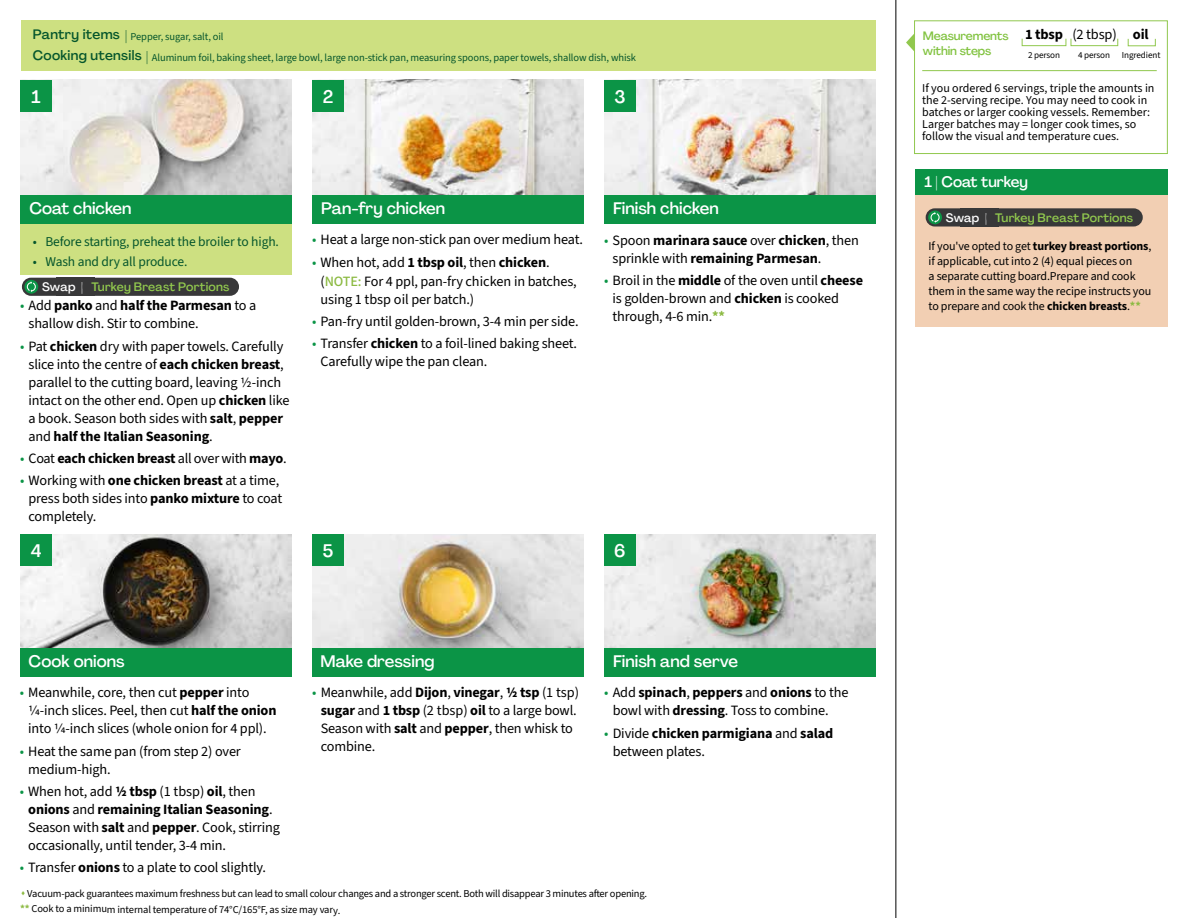
<style>
.page{position:relative;width:1188px;height:918px;background:#fff}
.page>*{position:absolute;margin:0;border:0;box-sizing:border-box;transform-origin:0 0}
.t1{font:500 18px "Agrandir";color:#fff}
.t2{font:500 16.5px "Agrandir";color:#fff}
.t3{font:500 15px "Agrandir";color:#fff}
.t4{font:700 14.4px "Source Sans 3";letter-spacing:-.01em;color:#000}
.t5{font:14.25px/18px "Source Sans 3";letter-spacing:-.01em;color:#000}
.t6{font:700 14.25px/18px "Source Sans 3";letter-spacing:-.01em;color:#000}
.t7{font:13.5px "Source Sans 3";letter-spacing:-.01em;color:#05562c}
.t8{font:500 13.5px "Agrandir";letter-spacing:.025em;color:#05562c}
.t9{font:500 12.15px "Agrandir";letter-spacing:.01em;color:#91c84e}
.t10{font:12px/12px "Source Sans 3";letter-spacing:-.01em;color:#000}
.t11{font:500 12px/15.8px "Agrandir";letter-spacing:-.01em;color:#82c341}
.t12{font:10.5px/15.8px "Source Sans 3";letter-spacing:-.02em;color:#000}
.t13{font:10.5px "Source Sans 3";letter-spacing:-.01em;color:#05562c}
.t14{font:9.15px "Source Sans 3";letter-spacing:-.01em;color:#000}
.s1{font-family:"Agrandir";font-weight:500;font-size:13.5px}
.s2{color:#fff}
.s3{color:#0b9446}
.s4{font-weight:700}
.s5{font-weight:400;color:#0b9446}
.s6{font-weight:400}
.s7{font-weight:500;color:#8cba42}
.s8{font-weight:700;color:#8cba42}
.s9{color:#8cba42}
</style>
<div class="page">
<img style="left:20px;top:534px;width:272px;height:114px">
<img style="left:312px;top:534px;width:272px;height:114px">
<img style="left:604px;top:534px;width:272px;height:114px">
<img style="left:20px;top:80px;width:272px;height:115px">
<img style="left:312px;top:80px;width:272px;height:115px">
<img style="left:604px;top:80px;width:272px;height:115px">
<div style="left:312px;top:195px;width:272px;height:29px;background:#0b9446"></div>
<div style="left:20px;top:195px;width:272px;height:29px;background:#0b9446"></div>
<div style="left:20px;top:648px;width:272px;height:28px;background:#0b9446"></div>
<div style="left:312px;top:648px;width:272px;height:28px;background:#0b9446"></div>
<div style="left:604px;top:648px;width:272px;height:28px;background:#0b9446"></div>
<div style="left:604px;top:195px;width:272px;height:29px;background:#0b9446"></div>
<div style="left:21px;top:20px;width:855px;height:51px;background:#cde081"></div>
<div style="left:20px;top:224px;width:272px;height:50px;background:#cde081"></div>
<hr style="left:896px;top:0;width:1px;height:918px;background:#000">
<div style="left:20px;top:535px;width:32px;height:31px;background:#0b9446"></div>
<div style="left:20px;top:80px;width:32px;height:32px;background:#0b9446"></div>
<div style="left:312px;top:535px;width:32px;height:31px;background:#0b9446"></div>
<div style="left:312px;top:80px;width:32px;height:32px;background:#0b9446"></div>
<div style="left:604px;top:535px;width:32px;height:31px;background:#0b9446"></div>
<div style="left:604px;top:80px;width:32px;height:32px;background:#0b9446"></div>
<div style="left:914px;top:20px;width:254px;height:134px;border:1px solid #91c84e"></div>
<div style="left:1022px;top:38px;width:44px;height:8px;border:1px solid #91c84e"></div>
<div style="left:1071px;top:38px;width:47px;height:8px;border:1px solid #91c84e"></div>
<div style="left:1128px;top:38px;width:28px;height:8px;border:1px solid #91c84e"></div>
<svg style="left:906px;top:33px;width:9px;height:19px"></svg>
<hr style="left:922px;top:70px;width:235px;height:1px;background:#91c84e">
<div style="left:916px;top:195px;width:252px;height:132px;background:#f2cfb3"></div>
<div style="left:916px;top:169px;width:252px;height:26px;background:#0b9446"></div>
<div style="left:961px;top:208px;width:38px;height:19px;background:#383839"></div>
<div style="left:926px;top:208px;width:70px;height:19px;background:#383839;border-radius:9px"></div>
<svg style="left:928px;top:210px;width:14px;height:14px"></svg>
<svg style="left:931px;top:212px;width:9px;height:11px"></svg>
<div style="left:986px;top:208px;width:157px;height:19px;background:#383839;border-radius:9px"></div>
<div style="left:57px;top:278px;width:38px;height:18px;background:#383839"></div>
<div style="left:22px;top:278px;width:70px;height:18px;background:#383839;border-radius:9px"></div>
<svg style="left:24px;top:280px;width:14px;height:14px"></svg>
<svg style="left:27px;top:281px;width:9px;height:11px"></svg>
<div style="left:83px;top:278px;width:156px;height:18px;background:#383839;border-radius:9px"></div>
<p class="t13" style="left:33px;top:30px;width:192px"><span class="s1">Pantry items |</span> Pepper, sugar, salt, oil</p>
<p class="t8" style="left:33px;top:47px;width:110px">Cooking utensils</p>
<p class="t13" style="left:146px;top:51px;width:491px"><span class="s1">|</span> Aluminum foil, baking sheet, large bowl, large non-stick pan, measuring spoons, paper towels, shallow dish, whisk</p>
<p class="t1" style="left:32px;top:86px;width:11px">1</p>
<p class="t1" style="left:323px;top:86px;width:12px">2</p>
<p class="t1" style="left:614px;top:85px;width:13px">3</p>
<p class="t2" style="left:29px;top:198px;width:104px">Coat chicken</p>
<p class="t7" style="left:33px;top:233px;width:248px">• Before starting, preheat the broiler to high.</p>
<p class="t7" style="left:33px;top:253px;width:156px">• Wash and dry all produce.</p>
<p class="t9" style="left:42px;top:279px;width:189px"><span class="s2">Swap |</span> Turkey Breast Portions</p>
<p class="t5" style="left:29px;top:297px;width:229px;text-indent:-9px"><span class="s3">•</span> Add <span class="s4">panko</span> and <span class="s4">half the Parmesan</span> to a shallow dish. Stir to combine.</p>
<p class="t5" style="left:29px;top:337px;width:263px;text-indent:-9px"><span class="s3">•</span> Pat <span class="s4">chicken</span> dry with paper towels. Carefully slice into the centre of <span class="s4">each chicken breast</span>, parallel to the cutting board, leaving 1/2-inch intact on the other end. Open up <span class="s4">chicken</span> like a book. Season both sides with <span class="s4">salt</span>, <span class="s4">pepper </span>and <span class="s4">half the Italian Seasoning</span>.</p>
<p class="t6" style="left:20px;top:449px;width:268px"><span class="s5">•</span> <span class="s6">Coat</span> each chicken breast <span class="s6">all over with</span> mayo<span class="s6">.</span></p>
<p class="t5" style="left:29px;top:471px;width:255px;text-indent:-9px"><span class="s3">•</span> Working with <span class="s4">one chicken breast</span> at a time, press both sides into <span class="s4">panko mixture</span> to coat completely.</p>
<p class="t1" style="left:31px;top:540px;width:12px">4</p>
<p class="t2" style="left:321px;top:198px;width:125px">Pan-fry chicken</p>
<p class="t2" style="left:613px;top:198px;width:107px">Finish chicken</p>
<p class="t5" style="left:312px;top:231px;width:272px"><span class="s3">•</span> Heat a large non-stick pan over medium heat.</p>
<p class="t5" style="left:321px;top:253px;width:258px;line-height:18.5px;text-indent:-9px"><span class="s3">•</span> When hot, add <span class="s4">1 tbsp oil</span>, then <span class="s4">chicken</span>. (<span class="s7">NOTE:</span> For 4 ppl, pan-fry chicken in batches, using 1 tbsp oil per batch.)</p>
<p class="t5" style="left:312px;top:312px;width:268px"><span class="s3">•</span> Pan-fry until golden-brown, 3-4 min per side.</p>
<p class="t5" style="left:321px;top:334px;width:258px;text-indent:-9px"><span class="s3">•</span> Transfer <span class="s4">chicken</span> to a foil-lined baking sheet.<br>Carefully wipe the pan clean.</p>
<p class="t6" style="left:613px;top:231px;width:248px;text-indent:-9px"><span class="s5">•</span> <span class="s6">Spoon</span> marinara sauce <span class="s6">over</span> chicken<span class="s6">, then sprinkle with</span> remaining Parmesan<span class="s6">.</span></p>
<p class="t5" style="left:613px;top:271px;width:252px;text-indent:-9px"><span class="s3">•</span> Broil in the <span class="s4">middle</span> of the oven until <span class="s4">cheese </span>is golden-brown and <span class="s4">chicken</span> is cooked through, 4-6 min.<span class="s8">**</span></p>
<p class="t1" style="left:323px;top:540px;width:12px">5</p>
<p class="t1" style="left:614px;top:540px;width:13px">6</p>
<p class="t2" style="left:29px;top:651px;width:97px">Cook onions</p>
<p class="t2" style="left:321px;top:651px;width:115px">Make dressing</p>
<p class="t2" style="left:613px;top:651px;width:127px">Finish and serve</p>
<p class="t5" style="left:28px;top:684px;width:250px;text-indent:-9px"><span class="s3">•</span> Meanwhile, core, then cut <span class="s4">pepper</span> into<br>1/4-inch slices. Peel, then cut <span class="s4">half the onion </span>into 1/4-inch slices (whole onion for 4 ppl).</p>
<p class="t5" style="left:28px;top:742px;width:214px;text-indent:-9px"><span class="s3">•</span> Heat the same pan (from step 2) over medium-high.</p>
<p class="t5" style="left:28px;top:782px;width:253px;text-indent:-9px"><span class="s3">•</span> When hot, add <span class="s4">1/2 tbsp</span> (1 tbsp) <span class="s4">oil</span>, then <span class="s4">onions</span> and <span class="s4">remaining Italian Seasoning</span>.<br>Season with <span class="s4">salt</span> and <span class="s4">pepper</span>. Cook, stirring occasionally, until tender, 3-4 min.</p>
<p class="t5" style="left:20px;top:858px;width:248px"><span class="s3">•</span> Transfer <span class="s4">onions</span> to a plate to cool slightly.</p>
<p class="t5" style="left:321px;top:684px;width:260px;text-indent:-9px"><span class="s3">•</span> Meanwhile, add <span class="s4">Dijon</span>, <span class="s4">vinegar</span>, <span class="s4">1/2 tsp</span> (1 tsp) <span class="s4">sugar</span> and <span class="s4">1 tbsp</span> (2 tbsp) <span class="s4">oil</span> to a large bowl.<br>Season with <span class="s4">salt</span> and <span class="s4">pepper</span>, then whisk to combine.</p>
<p class="t5" style="left:613px;top:684px;width:237px;text-indent:-9px"><span class="s3">•</span> Add <span class="s4">spinach</span>, <span class="s4">peppers</span> and <span class="s4">onions</span> to the bowl with <span class="s4">dressing</span>. Toss to combine.</p>
<p class="t5" style="left:613px;top:724px;width:222px;text-indent:-9px"><span class="s3">•</span> Divide <span class="s4">chicken parmigiana</span> and <span class="s4">salad </span>between plates.</p>
<p class="t12" style="left:20px;top:886px;width:629px"><span class="s9">▲</span> Vacuum-pack guarantees maximum freshness but can lead to small colour changes and a stronger scent. Both will disappear 3 minutes after opening. <span class="s8">**</span> Cook to a minimum internal temperature of 74°C/165°F, as size may vary.</p>
<p class="t11" style="left:923px;top:27px;width:87px">Measurements within steps</p>
<p class="t4" style="left:1025px;top:25px;width:125px">1 tbsp <span class="s6">(2 tbsp)</span> oil</p>
<p class="t14" style="left:1028px;top:49px;width:34px">2 person</p>
<p class="t14" style="left:1078px;top:49px;width:34px">4 person</p>
<p class="t14" style="left:1122px;top:49px;width:40px">Ingredient</p>
<p class="t10" style="left:922px;top:82px;width:234px">If you ordered 6 servings, triple the amounts in the 2-serving recipe. You may need to cook in batches or larger cooking vessels. Remember:<br>Larger batches may = longer cook times, so follow the visual and temperature cues.</p>
<p class="t3" style="left:924px;top:173px;width:105px">1 | Coat turkey</p>
<p class="t9" style="left:946px;top:210px;width:189px"><span class="s2">Swap |</span> Turkey Breast Portions</p>
<p class="t10" style="left:929px;top:238px;width:224px;line-height:15px">If you've opted to get <span class="s4">turkey breast portions</span>, if applicable, cut into 2 (4) equal pieces on<br>a separate cutting board.Prepare and cook them in the same way the recipe instructs you to prepare and cook the <span class="s4">chicken breasts</span>.<span class="s8">**</span></p>
</div>
